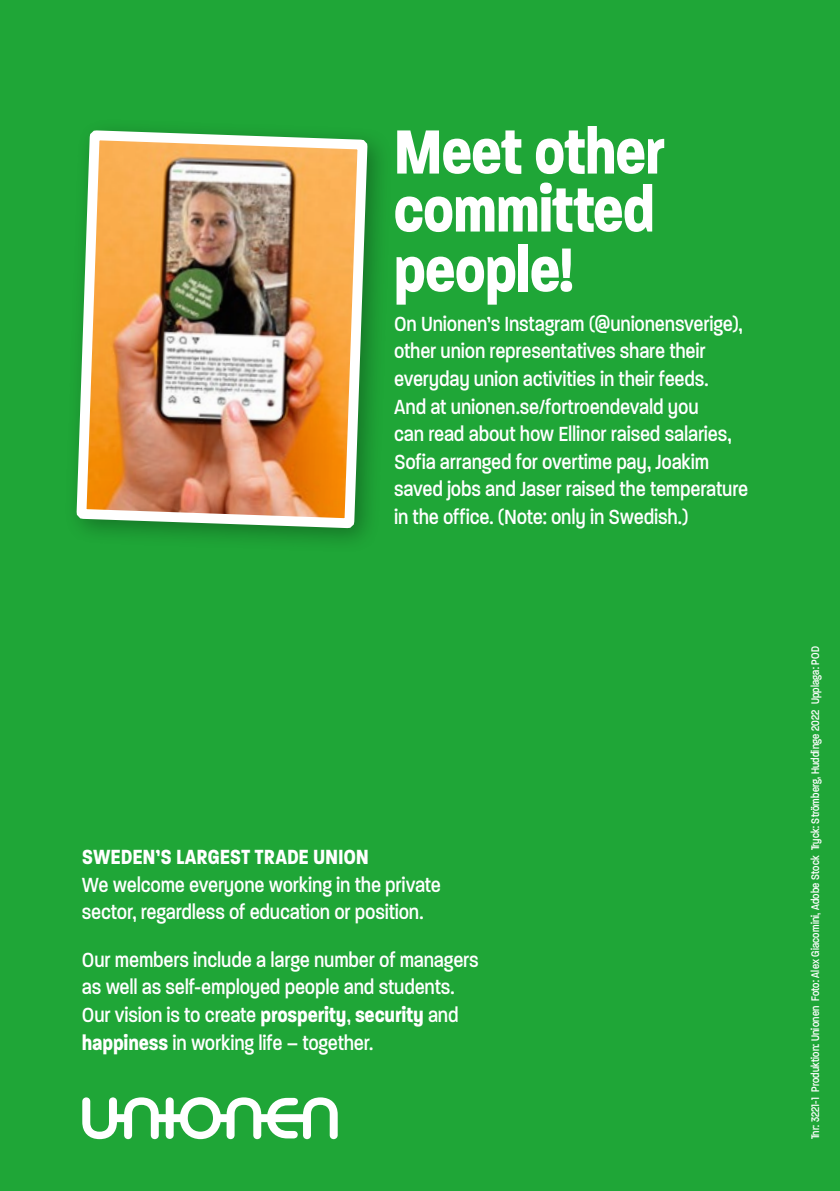
<style>
.page{position:relative;width:840px;height:1191px;background:#fff}
.page>*{position:absolute;margin:0;border:0;box-sizing:border-box;transform-origin:0 0}
.t1{font:700 84px/60px "Paralucent Condensed";letter-spacing:-.01em;color:#fff}
.t2{font:500 27.6px/27.6px "Paralucent Condensed";color:#fff}
.t3{font:700 27.6px "Paralucent Condensed";letter-spacing:.005em;color:#fff}
.t4{font:500 14.8px "Paralucent Condensed";color:#fff}
.s1{font-weight:700}
</style>
<div class="page">
<div style="left:0;top:0;width:839px;height:1191px;background:#1fa637"></div>
<div style="left:63px;top:117px;width:331px;height:437px;background:#000;opacity:.3"></div>
<img style="left:72px;top:125px;width:300px;height:408px">
<svg style="left:82px;top:1097px;width:255px;height:42px"></svg>
<h1 class="t1" style="left:394px;top:119px;width:272px">Meet other</h1>
<h1 class="t1" style="left:394px;top:177px;width:262px">committed people!</h1>
<p class="t2" style="left:394px;top:309px;width:355px">On Unionen’s Instagram (@unionensverige), other union representatives share their everyday union activities in their feeds.<br>And at unionen.se/fortroendevald you<br>can read about how Ellinor raised salaries, Sofia arranged for overtime pay, Joakim saved jobs and Jaser raised the temperature in the office. (Note: only in Swedish.)</p>
<p class="t3" style="left:82px;top:842px;width:288px">SWEDEN’S LARGEST TRADE UNION</p>
<p class="t2" style="left:82px;top:869px;width:360px">We welcome everyone working in the private sector, regardless of education or position.</p>
<p class="t2" style="left:82px;top:944px;width:398px">Our members include a large number of managers as well as self-employed people and students.<br>Our vision is to create <span class="s1">prosperity</span>, <span class="s1">security</span> and <span class="s1">happiness</span> in working life – together.</p>
<p class="t4" style="left:806px;top:1139px;width:494px;rotate:-90deg">Tnr: 3221-1 Produktion: Unionen Foto: Alex Giacomini, Adobe Stock Tryck: Strömberg, Huddinge 2022 Upplaga: POD</p>
</div>
